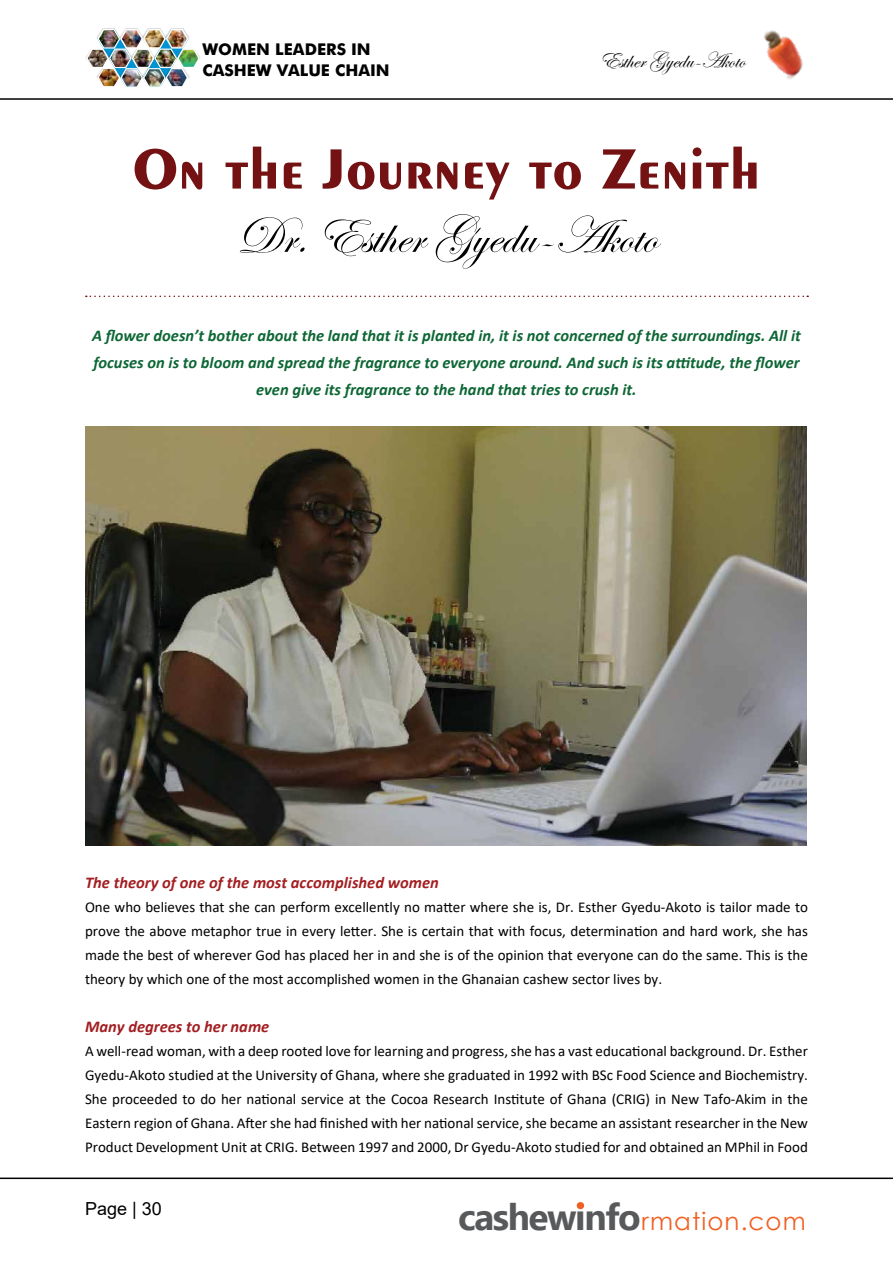
<style>
.page{position:relative;width:893px;height:1263px;background:#fff}
.page>*{position:absolute;margin:0;border:0;box-sizing:border-box;transform-origin:0 0}
.t1{font:700 60px "Exotic 350 BT";color:#741113}
.t2{font:52.5px "Edwardian Script ITC";color:#000101}
.t3{font:24.45px "Century Gothic";letter-spacing:.045em;color:#f15f22}
.t4{font:22.5px "Edwardian Script ITC";color:#000101}
.t5{font:18px "Arial";color:#000}
.t6{font:italic 700 16.5px/27px "Calibri";color:#0d6635;text-align:center}
.t7{font:italic 700 16.5px "Calibri";color:#a31e21}
.t8{font:700 16.2px/21.5px "Futura BT";color:#000}
.t9{font:15px/24px "Calibri";color:#000;text-align:justify}
.s1{font-family:"Ebrima";font-weight:700;font-size:37.05px;color:#58595b}
</style>
<div class="page">
<hr style="left:0;top:1177px;width:893px;height:2px;background:#000">
<img style="left:764px;top:30px;width:39px;height:49px">
<hr style="left:0;top:98px;width:893px;height:2px;background:#000">
<img style="left:86px;top:29px;width:114px;height:58px">
<img style="left:110px;top:50px;width:20px;height:17px">
<img style="left:156px;top:50px;width:20px;height:17px">
<img style="left:133px;top:50px;width:20px;height:17px">
<img style="left:88px;top:50px;width:19px;height:17px">
<img style="left:179px;top:50px;width:19px;height:17px">
<img style="left:167px;top:69px;width:20px;height:17px">
<div style="left:577px;top:1202px;width:7px;height:7px;background:#f15f22;border-radius:50%"></div>
<svg style="left:86px;top:296px;width:722px;height:1px"></svg>
<img style="left:85px;top:426px;width:721px;height:420px">
<p class="t8" style="left:202px;top:38px;width:189px">WOMEN LEADERS IN<br>CASHEW VALUE CHAIN</p>
<h3 class="t4" style="left:600px;top:48px;width:147px">Esther Gyedu-Akoto</h3>
<h1 class="t1" style="left:132px;top:133px;width:630px">On the Journey to Zenith</h1>
<h2 class="t2" style="left:237px;top:207px;width:421px">Dr. Esther Gyedu-Akoto</h2>
<p class="t6" style="left:92px;top:321px;width:710px">A flower doesn’t bother about the land that it is planted in, it is not concerned of the surroundings. All it focuses on is to bloom and spread the fragrance to everyone around. And such is its attitude, the flower even give its fragrance to the hand that tries to crush it.</p>
<p class="t7" style="left:85px;top:871px;width:355px">The theory of one of the most accomplished women</p>
<p class="t9" style="left:85px;top:895px;width:724px">One who believes that she can perform excellently no matter where she is, Dr. Esther Gyedu-Akoto is tailor made to prove the above metaphor true in every letter. She is certain that with focus, determination and hard work, she has made the best of wherever God has placed her in and she is of the opinion that everyone can do the same. This is the theory by which one of the most accomplished women in the Ghanaian cashew sector lives by.</p>
<p class="t7" style="left:85px;top:1015px;width:186px">Many degrees to her name</p>
<p class="t9" style="left:85px;top:1039px;width:724px">A well-read woman, with a deep rooted love for learning and progress, she has a vast educational background. Dr. Esther Gyedu-Akoto studied at the University of Ghana, where she graduated in 1992 with BSc Food Science and Biochemistry.<br>She proceeded to do her national service at the Cocoa Research Institute of Ghana (CRIG) in New Tafo-Akim in the Eastern region of Ghana. After she had finished with her national service, she became an assistant researcher in the New Product Development Unit at CRIG. Between 1997 and 2000, Dr Gyedu-Akoto studied for and obtained an MPhil in Food</p>
<p class="t5" style="left:85px;top:1196px;width:78px">Page | 30</p>
<h3 class="t3" style="left:458px;top:1204px;width:349px"><span class="s1">cashewinfo</span>rmation.com</h3>
</div>
